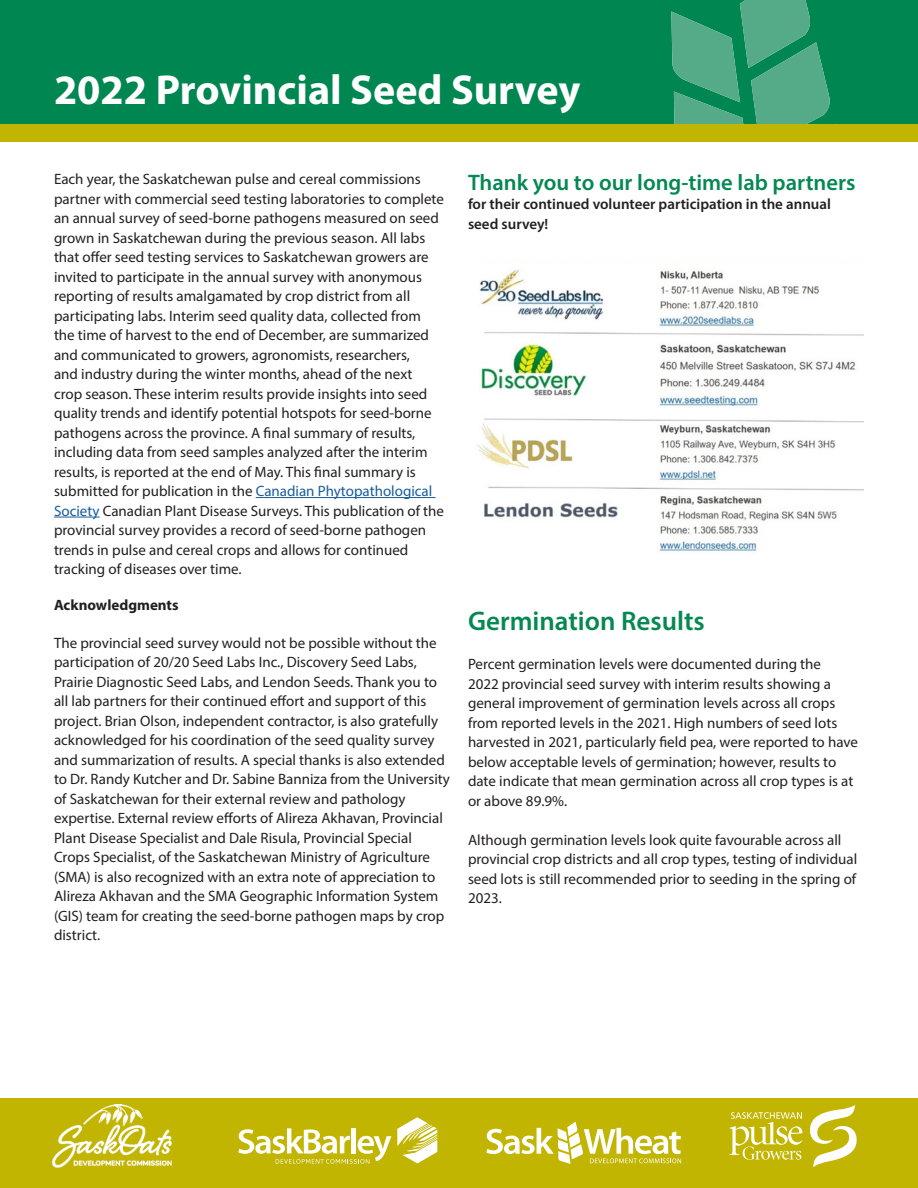
<style>
.page{position:relative;width:918px;height:1188px;background:#fff}
.page>*{position:absolute;margin:0;border:0;box-sizing:border-box;transform-origin:0 0}
.t1{font:700 42px "Myriad Pro";color:#fff}
.t2{font:600 27px "Myriad Pro";color:#058851}
.t3{font:600 22.5px "Myriad Pro";color:#058851}
.t4{font:15px/19.5px "Myriad Pro";color:#231f20}
.t5{font:600 15px/19.5px "Myriad Pro";color:#231f20}
.t6{font:700 15px "Myriad Pro";color:#231f20}
.s1{color:#175d9e}
</style>
<div class="page">
<div style="left:0;top:0;width:918px;height:131px;background:#008751"></div>
<svg style="left:671px;top:0;width:165px;height:124px"></svg>
<div style="left:0;top:124px;width:918px;height:18px;background:#c2b501"></div>
<div style="left:0;top:1098px;width:918px;height:90px;background:#c2b501"></div>
<img style="left:52px;top:1105px;width:120px;height:63px">
<svg style="left:397px;top:1117px;width:40px;height:46px"></svg>
<svg style="left:238px;top:1128px;width:153px;height:36px"></svg>
<svg style="left:810px;top:1105px;width:47px;height:62px"></svg>
<svg style="left:729px;top:1112px;width:73px;height:48px"></svg>
<svg style="left:486px;top:1122px;width:195px;height:42px"></svg>
<hr style="left:256px;top:497px;width:180px;height:1px;background:#175d9e">
<hr style="left:54px;top:517px;width:46px;height:1px;background:#175d9e">
<img style="left:477px;top:269px;width:386px;height:282px">
<p class="t1" style="left:54px;top:62px;width:528px">2022 Provincial Seed Survey</p>
<p class="t4" style="left:54px;top:169px;width:392px">Each year, the Saskatchewan pulse and cereal commissions partner with commercial seed testing laboratories to complete an annual survey of seed-borne pathogens measured on seed grown in Saskatchewan during the previous season. All labs that offer seed testing services to Saskatchewan growers are invited to participate in the annual survey with anonymous reporting of results amalgamated by crop district from all participating labs. Interim seed quality data, collected from the time of harvest to the end of December, are summarized and communicated to growers, agronomists, researchers,<br>and industry during the winter months, ahead of the next crop season. These interim results provide insights into seed quality trends and identify potential hotspots for seed-borne pathogens across the province. A final summary of results, including data from seed samples analyzed after the interim results, is reported at the end of May. This final summary is submitted for publication in the <span class="s1">Canadian Phytopathological Society</span> Canadian Plant Disease Surveys. This publication of the provincial survey provides a record of seed-borne pathogen trends in pulse and cereal crops and allows for continued tracking of diseases over time.</p>
<p class="t6" style="left:54px;top:595px;width:126px">Acknowledgments</p>
<p class="t4" style="left:54px;top:633px;width:398px">The provincial seed survey would not be possible without the participation of 20/20 Seed Labs Inc., Discovery Seed Labs, Prairie Diagnostic Seed Labs, and Lendon Seeds. Thank you to all lab partners for their continued effort and support of this project. Brian Olson, independent contractor, is also gratefully acknowledged for his coordination of the seed quality survey and summarization of results. A special thanks is also extended to Dr. Randy Kutcher and Dr. Sabine Banniza from the University of Saskatchewan for their external review and pathology expertise. External review efforts of Alireza Akhavan, Provincial Plant Disease Specialist and Dale Risula, Provincial Special Crops Specialist, of the Saskatchewan Ministry of Agriculture (SMA) is also recognized with an extra note of appreciation to Alireza Akhavan and the SMA Geographic Information System (GIS) team for creating the seed-borne pathogen maps by crop district.</p>
<p class="t3" style="left:468px;top:168px;width:389px">Thank you to our long-time lab partners</p>
<p class="t5" style="left:468px;top:194px;width:364px">for their continued volunteer participation in the annual seed survey!</p>
<p class="t2" style="left:468px;top:604px;width:238px">Germination Results</p>
<p class="t4" style="left:468px;top:654px;width:392px">Percent germination levels were documented during the<br>2022 provincial seed survey with interim results showing a general improvement of germination levels across all crops from reported levels in the 2021. High numbers of seed lots harvested in 2021, particularly field pea, were reported to have below acceptable levels of germination; however, results to date indicate that mean germination across all crop types is at or above 89.9%.</p>
<p class="t4" style="left:468px;top:830px;width:391px">Although germination levels look quite favourable across all provincial crop districts and all crop types, testing of individual seed lots is still recommended prior to seeding in the spring of 2023.</p>
</div>
